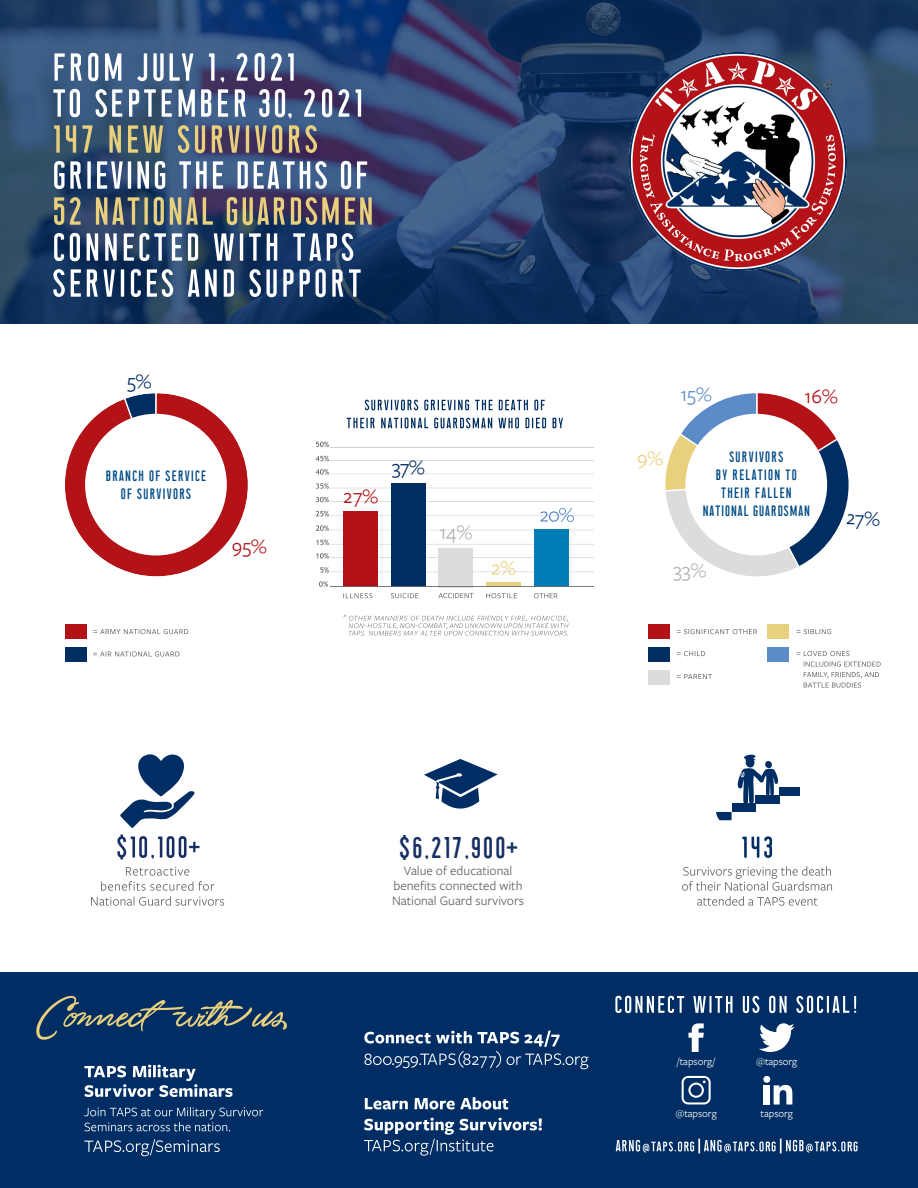
<style>
.page{position:relative;width:918px;height:1188px;background:#fff}
.page>*{position:absolute;margin:0;border:0;box-sizing:border-box;transform-origin:0 0}
.t1{font:30px "Union";letter-spacing:-.02em;color:#182f64}
.t2{font:21px "Freight Sans Pro";color:#afb1b1}
.t3{font:21px "Freight Sans Pro";color:#b31217}
.t4{font:21px "Freight Sans Pro";color:#002d62}
.t5{font:21px "Freight Sans Pro";color:#b31117}
.t6{font:21px "Freight Sans Pro";color:#5c8cc7}
.t7{font:21px "Freight Sans Pro";color:#e8d07d}
.t8{font:15px/18px "Union";color:#004b85;text-align:center}
.t9{font:13.5px/15px "Freight Sans Pro";color:#636466;text-align:center}
.t10{font:10.8px "Freight Sans Pro";color:#fff}
.s1{font-family:"Bebas Neue"}
</style>
<div class="page">
<hr style="left:330px;top:530px;width:265px;height:1px;background:#f0f0f0">
<hr style="left:330px;top:544px;width:265px;height:1px;background:#e7e7e7">
<hr style="left:330px;top:557px;width:265px;height:2px;background:#231f20;opacity:.5">
<hr style="left:330px;top:571px;width:265px;height:2px;background:#f2f0ef">
<hr style="left:330px;top:472px;width:265px;height:3px;background:#f6f6f6">
<hr style="left:330px;top:487px;width:265px;height:2px;background:#f1f1f1">
<hr style="left:330px;top:459px;width:265px;height:2px;background:#231f20;opacity:.5">
<hr style="left:330px;top:446px;width:265px;height:2px;background:#231f20;opacity:.5">
<hr style="left:330px;top:500px;width:265px;height:2px;background:#231f20;opacity:.5">
<hr style="left:330px;top:514px;width:265px;height:3px;background:#231f20;opacity:.5">
<svg style="left:0;top:0;width:918px;height:324px;background:#24406a"></svg>
<svg style="left:53px;top:269px;width:308px;height:28px"></svg>
<svg style="left:54px;top:233px;width:299px;height:28px"></svg>
<svg style="left:54px;top:197px;width:318px;height:28px;background:#77736b"></svg>
<svg style="left:54px;top:161px;width:313px;height:28px"></svg>
<svg style="left:54px;top:125px;width:263px;height:28px;background:#757671"></svg>
<svg style="left:53px;top:89px;width:308px;height:30px"></svg>
<svg style="left:55px;top:53px;width:239px;height:30px"></svg>
<div style="left:0;top:972px;width:918px;height:216px;background:#002d63"></div>
<svg style="left:742px;top:836px;width:30px;height:22px"></svg>
<svg style="left:682px;top:866px;width:150px;height:40px"></svg>
<div style="left:732px;top:804px;width:23px;height:8px;background:#002d63"></div>
<svg style="left:716px;top:812px;width:16px;height:8px"></svg>
<div style="left:780px;top:787px;width:20px;height:8px;background:#002d63"></div>
<svg style="left:734px;top:755px;width:47px;height:49px"></svg>
<svg style="left:91px;top:867px;width:133px;height:39px"></svg>
<svg style="left:424px;top:759px;width:74px;height:50px"></svg>
<svg style="left:120px;top:754px;width:75px;height:74px"></svg>
<svg style="left:759px;top:1023px;width:36px;height:29px"></svg>
<svg style="left:688px;top:1023px;width:16px;height:29px"></svg>
<svg style="left:682px;top:1076px;width:29px;height:28px"></svg>
<div style="left:764px;top:1085px;width:6px;height:20px;background:#fff"></div>
<div style="left:763px;top:1076px;width:7px;height:7px;background:#fff;border-radius:50%"></div>
<svg style="left:774px;top:1085px;width:18px;height:20px"></svg>
<svg style="left:615px;top:996px;width:241px;height:17px"></svg>
<svg style="left:616px;top:1139px;width:241px;height:14px"></svg>
<svg style="left:117px;top:835px;width:83px;height:24px"></svg>
<svg style="left:347px;top:418px;width:216px;height:10px"></svg>
<svg style="left:365px;top:400px;width:180px;height:10px"></svg>
<svg style="left:319px;top:581px;width:9px;height:6px"></svg>
<svg style="left:316px;top:469px;width:13px;height:6px"></svg>
<svg style="left:316px;top:442px;width:13px;height:5px"></svg>
<svg style="left:316px;top:483px;width:13px;height:6px"></svg>
<svg style="left:316px;top:456px;width:13px;height:5px"></svg>
<svg style="left:316px;top:497px;width:13px;height:5px"></svg>
<svg style="left:316px;top:511px;width:13px;height:5px"></svg>
<svg style="left:316px;top:525px;width:13px;height:6px"></svg>
<svg style="left:316px;top:540px;width:13px;height:5px"></svg>
<svg style="left:316px;top:553px;width:13px;height:6px"></svg>
<svg style="left:320px;top:567px;width:9px;height:6px"></svg>
<svg style="left:439px;top:593px;width:35px;height:5px"></svg>
<svg style="left:343px;top:593px;width:30px;height:5px"></svg>
<svg style="left:391px;top:593px;width:27px;height:5px"></svg>
<svg style="left:486px;top:593px;width:31px;height:5px"></svg>
<div style="left:438px;top:548px;width:35px;height:39px;background:#dcdcdc"></div>
<div style="left:486px;top:582px;width:35px;height:5px;background:#e8d07d"></div>
<svg style="left:492px;top:561px;width:23px;height:14px"></svg>
<div style="left:391px;top:483px;width:35px;height:103px;background:#002d62"></div>
<div style="left:534px;top:529px;width:35px;height:58px;background:#007cb7"></div>
<svg style="left:534px;top:593px;width:23px;height:5px"></svg>
<svg style="left:540px;top:508px;width:34px;height:14px"></svg>
<div style="left:343px;top:511px;width:35px;height:76px;background:#b31117"></div>
<hr style="left:329px;top:584px;width:267px;height:3px;background:#231f20;opacity:.5">
<svg style="left:36px;top:996px;width:251px;height:44px"></svg>
<svg style="left:364px;top:1118px;width:178px;height:38px"></svg>
<svg style="left:365px;top:1097px;width:143px;height:13px"></svg>
<svg style="left:364px;top:1031px;width:225px;height:38px"></svg>
<svg style="left:84px;top:1139px;width:136px;height:17px"></svg>
<svg style="left:84px;top:1107px;width:179px;height:24px"></svg>
<svg style="left:84px;top:1065px;width:149px;height:32px"></svg>
<svg style="left:65px;top:393px;width:183px;height:184px"></svg>
<svg style="left:343px;top:614px;width:226px;height:22px"></svg>
<div style="left:65px;top:624px;width:21px;height:15px;background:#b31217"></div>
<div style="left:65px;top:647px;width:21px;height:15px;background:#002d62"></div>
<svg style="left:93px;top:629px;width:95px;height:5px"></svg>
<svg style="left:93px;top:651px;width:87px;height:6px"></svg>
<svg style="left:796px;top:651px;width:85px;height:37px"></svg>
<div style="left:648px;top:624px;width:21px;height:15px;background:#b31217"></div>
<div style="left:768px;top:624px;width:21px;height:15px;background:#e8d07d"></div>
<div style="left:648px;top:647px;width:21px;height:15px;background:#002d62"></div>
<div style="left:768px;top:647px;width:21px;height:15px;background:#5c8cc7"></div>
<div style="left:648px;top:670px;width:21px;height:14px;background:#dcdcdc"></div>
<svg style="left:677px;top:651px;width:28px;height:5px"></svg>
<svg style="left:677px;top:674px;width:35px;height:5px"></svg>
<svg style="left:677px;top:629px;width:80px;height:5px"></svg>
<svg style="left:796px;top:629px;width:35px;height:5px"></svg>
<img style="left:629px;top:53px;width:217px;height:217px">
<svg style="left:665px;top:393px;width:184px;height:184px"></svg>
<h2 class="t4" style="left:127px;top:367px;width:26px">5%</h2>
<p class="t8" style="left:105px;top:467px;width:103px">BRANCH OF SERVICE<br>OF SURVIVORS</p>
<h2 class="t3" style="left:232px;top:532px;width:36px">95%</h2>
<h2 class="t5" style="left:343px;top:482px;width:36px">27%</h2>
<h2 class="t4" style="left:392px;top:453px;width:34px">37%</h2>
<h2 class="t2" style="left:439px;top:519px;width:34px">14%</h2>
<h1 class="t1" style="left:398px;top:834px;width:122px">$6,217,9OO<span class="s1">+</span></h1>
<p class="t9" style="left:392px;top:863px;width:134px">Value of educational benefits connected with<br>National Guard survivors</p>
<h2 class="t6" style="left:680px;top:380px;width:33px">15%</h2>
<h2 class="t3" style="left:805px;top:382px;width:35px">16%</h2>
<h2 class="t7" style="left:637px;top:444px;width:28px">9%</h2>
<p class="t8" style="left:702px;top:449px;width:110px">SURVIVORS<br>BY RELATION TO<br>THEIR FALLEN<br>NATIONAL GUARDSMAN</p>
<h2 class="t2" style="left:673px;top:557px;width:35px">33%</h2>
<p class="t10" style="left:677px;top:1054px;width:39px">/tapsorg/</p>
<p class="t10" style="left:756px;top:1054px;width:43px">@tapsorg</p>
<p class="t10" style="left:676px;top:1107px;width:43px">@tapsorg</p>
<p class="t10" style="left:760px;top:1107px;width:34px">tapsorg</p>
</div>
